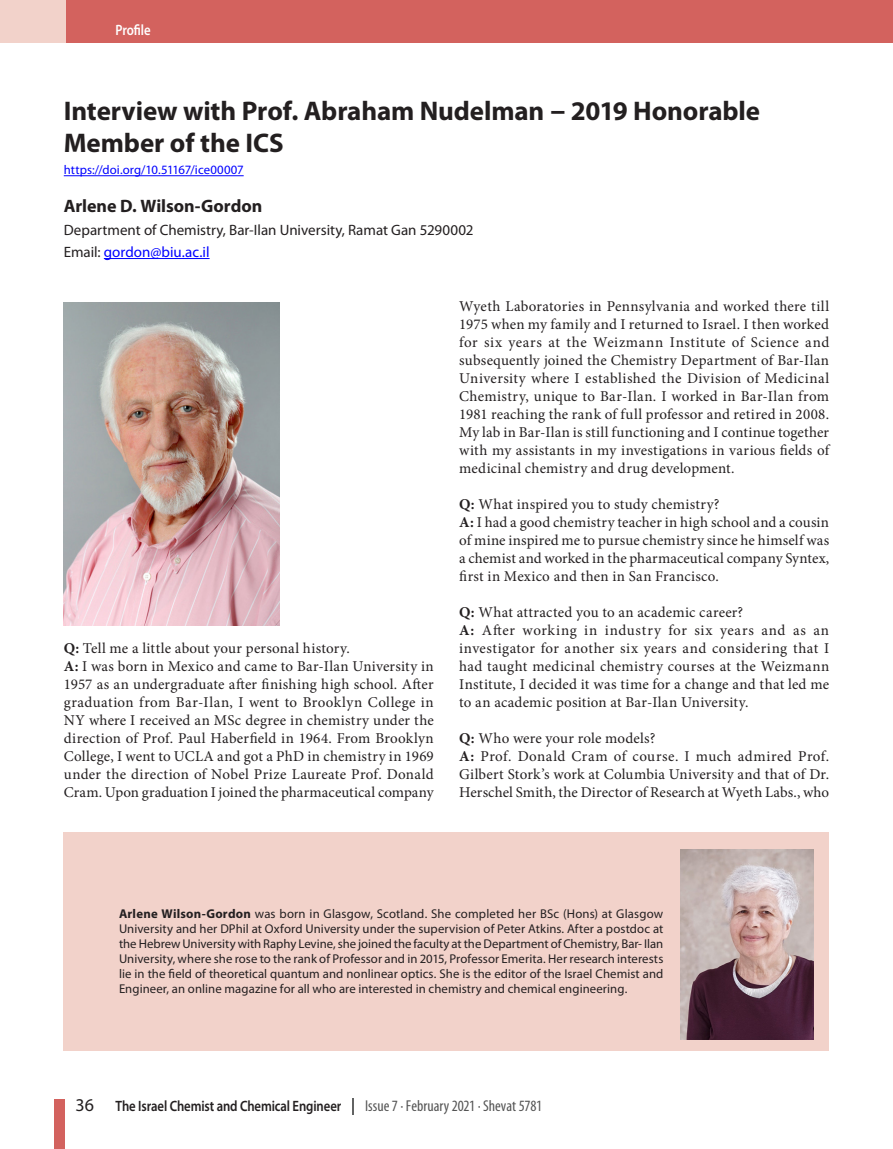
<style>
.page{position:relative;width:893px;height:1149px;background:#fff}
.page>*{position:absolute;margin:0;border:0;box-sizing:border-box;transform-origin:0 0}
.כותרת_20{font:700 27px/31.5px "Myriad Pro";letter-spacing:-.005em;color:#231f20}
.קרדיט{font:700 18px "Myriad Pro";letter-spacing:-.005em;color:#231f20}
.t1{font:condensed 15.75px "Myriad Pro";color:#545454}
.מלל_רץ{font:15px/18px "Minion Pro";letter-spacing:.01em;color:#231f20;text-align:justify}
.שייכות_לקרדיט{font:15px "Myriad Pro";color:#231f20}
.t2{font:600 15px "Myriad Pro";letter-spacing:-.01em;color:#231f20;scale:.85 1}
.שייכות_לקרדיט-2{font:15px "Myriad Pro";color:#00f}
.t3{font:600 15px "Myriad Pro";letter-spacing:-.005em;color:#fff;scale:.85 1}
.מלל_בתוך_קופסאת_צבע{font:12.75px/15px "Myriad Pro";letter-spacing:.005em;color:#231f20;text-align:justify}
.t4{font:12.75px "Myriad Pro";letter-spacing:.005em;color:#00f}
.s1{font-size:30px}
.s2{color:#231f20}
.s3{font-weight:700}
.s4{font-weight:400;font-size:18px}
</style>
<div class="page">
<svg style="left:352px;top:1098px;width:2px;height:16px"></svg>
<div style="left:0;top:0;width:893px;height:43px;background:#d3625e"></div>
<div style="left:0;top:0;width:65px;height:43px;background:#f2d2ca"></div>
<div style="left:55px;top:1098px;width:10px;height:50px;background:#d3625e"></div>
<hr style="left:104px;top:258px;width:106px;height:1px;background:#00f">
<div style="left:64px;top:832px;width:765px;height:218px;background:#f2d2ca"></div>
<img style="left:680px;top:849px;width:134px;height:190px">
<img style="left:64px;top:302px;width:216px;height:323px">
<hr style="left:64px;top:175px;width:180px;height:1px;background:#00f">
<p class="t3" style="left:115px;top:21px;width:43px">Profile</p>
<p class="כותרת_20" style="left:64px;top:95px;width:698px">Interview with Prof. Abraham Nudelman <span class="s1">–</span> 2019 Honorable<br>Member of the ICS</p>
<p class="t4" style="left:64px;top:162px;width:181px">https://doi.org/10.51167/ice00007</p>
<p class="קרדיט" style="left:64px;top:195px;width:200px">Arlene D. Wilson-Gordon</p>
<p class="שייכות_לקרדיט" style="left:64px;top:220px;width:411px">Department of Chemistry, Bar-Ilan University, Ramat Gan 5290002</p>
<p class="שייכות_לקרדיט-2" style="left:64px;top:243px;width:147px"><span class="s2">Email:</span> gordon@biu.ac.il</p>
<p class="מלל_רץ" style="left:64px;top:639px;width:288px"><span class="s3">Q:</span> Tell me a little about your personal history.</p>
<p class="מלל_רץ" style="left:64px;top:657px;width:371px"><span class="s3">A:</span> I was born in Mexico and came to Bar-Ilan University in 1957 as an undergraduate after finishing high school. After graduation from Bar-Ilan, I went to Brooklyn College in NY where I received an MSc degree in chemistry under the direction of Prof. Paul Haberfield in 1964. From Brooklyn College, I went to UCLA and got a PhD in chemistry in 1969 under the direction of Nobel Prize Laureate Prof. Donald Cram. Upon graduation I joined the pharmaceutical company</p>
<p class="מלל_רץ" style="left:459px;top:297px;width:371px">Wyeth Laboratories in Pennsylvania and worked there till 1975 when my family and I returned to Israel. I then worked for six years at the Weizmann Institute of Science and subsequently joined the Chemistry Department of Bar-Ilan University where I established the Division of Medicinal Chemistry, unique to Bar-Ilan. I worked in Bar-Ilan from 1981 reaching the rank of full professor and retired in 2008.<br>My lab in Bar-Ilan is still functioning and I continue together with my assistants in my investigations in various fields of medicinal chemistry and drug development.</p>
<p class="מלל_רץ" style="left:459px;top:495px;width:262px"><span class="s3">Q:</span> What inspired you to study chemistry?</p>
<p class="מלל_רץ" style="left:459px;top:513px;width:371px"><span class="s3">A:</span> I had a good chemistry teacher in high school and a cousin of mine inspired me to pursue chemistry since he himself was a chemist and worked in the pharmaceutical company Syntex, first in Mexico and then in San Francisco.</p>
<p class="מלל_רץ" style="left:459px;top:603px;width:285px"><span class="s3">Q:</span> What attracted you to an academic career?</p>
<p class="מלל_רץ" style="left:459px;top:621px;width:371px"><span class="s3">A:</span> After working in industry for six years and as an investigator for another six years and considering that I had taught medicinal chemistry courses at the Weizmann Institute, I decided it was time for a change and that led me to an academic position at Bar-Ilan University.</p>
<p class="מלל_רץ" style="left:459px;top:729px;width:198px"><span class="s3">Q:</span> Who were your role models?</p>
<p class="מלל_רץ" style="left:459px;top:747px;width:371px"><span class="s3">A:</span> Prof. Donald Cram of course. I much admired Prof.<br>Gilbert Stork’s work at Columbia University and that of Dr.<br>Herschel Smith, the Director of Research at Wyeth Labs., who</p>
<p class="מלל_בתוך_קופסאת_צבע" style="left:119px;top:905px;width:546px"><span class="s3">Arlene Wilson-Gordon</span> was born in Glasgow, Scotland. She completed her BSc (Hons) at Glasgow University and her DPhil at Oxford University under the supervision of Peter Atkins. After a postdoc at the Hebrew University with Raphy Levine, she joined the faculty at the Department of Chemistry, Bar- Ilan University, where she rose to the rank of Professor and in 2015, Professor Emerita. Her research interests lie in the field of theoretical quantum and nonlinear optics. She is the editor of the Israel Chemist and Engineer, an online magazine for all who are interested in chemistry and chemical engineering.</p>
<p class="t2" style="left:76px;top:1096px;width:314px"><span class="s4">36</span> The Israel Chemist and Chemical Engineer</p>
<p class="t1" style="left:365px;top:1095px;width:179px">Issue 7 · February 2021 · Shevat 5781</p>
</div>
